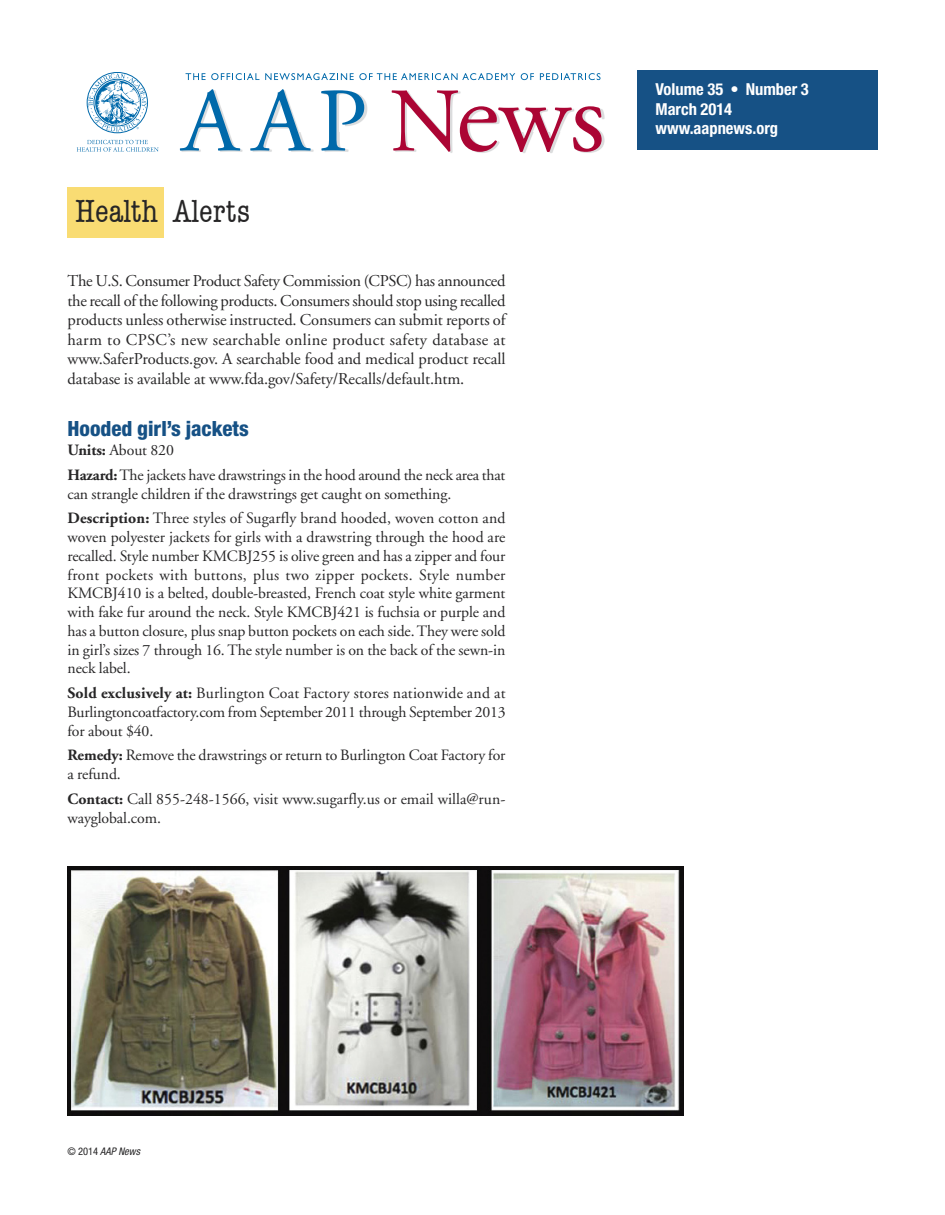
<style>
.page{position:relative;width:945px;height:1215px;background:#fff}
.page>*{position:absolute;margin:0;border:0;box-sizing:border-box;transform-origin:0 0}
.t1{font:condensed 33px "American Typewriter";color:#272627}
.t2{font:800 condensed 21px "Helvetica Neue";color:#165185}
.t3{font:16.5px/19.5px "Adobe Garamond";letter-spacing:-.005em;color:#272627;text-align:justify}
.t4{font:700 condensed 16.5px/19.5px "Helvetica Neue";color:#fff}
.t5{font:15.75px/18.8px "Adobe Garamond";letter-spacing:-.005em;color:#272627}
.t6{font:italic condensed 10.5px "Helvetica Neue";color:#272627}
.s1{font-weight:700}
.s2{font-style:normal}
</style>
<div class="page">
<img style="left:179px;top:73px;width:426px;height:80px">
<svg style="left:180px;top:89px;width:61px;height:62px"></svg>
<svg style="left:250px;top:89px;width:61px;height:62px"></svg>
<svg style="left:321px;top:90px;width:43px;height:61px"></svg>
<svg style="left:391px;top:90px;width:211px;height:62px"></svg>
<svg style="left:186px;top:73px;width:73px;height:7px"></svg>
<svg style="left:265px;top:73px;width:250px;height:7px"></svg>
<svg style="left:521px;top:73px;width:13px;height:7px"></svg>
<svg style="left:540px;top:73px;width:61px;height:7px"></svg>
<svg style="left:77px;top:140px;width:82px;height:12px"></svg>
<svg style="left:88px;top:73px;width:59px;height:59px"></svg>
<div style="left:638px;top:70px;width:240px;height:80px;background:#165185"></div>
<div style="left:68px;top:188px;width:96px;height:50px;background:#f9dc73"></div>
<img style="left:68px;top:866px;width:616px;height:250px">
<h1 class="t1" style="left:75px;top:193px;width:177px">Health Alerts</h1>
<p class="t3" style="left:68px;top:273px;width:440px">The U.S. Consumer Product Safety Commission (CPSC) has announced the recall of the following products. Consumers should stop using recalled products unless otherwise instructed. Consumers can submit reports of harm to CPSC’s new searchable online product safety database at www.SaferProducts.gov. A searchable food and medical product recall database is available at www.fda.gov/Safety/Recalls/default.htm.</p>
<h2 class="t2" style="left:68px;top:421px;width:183px">Hooded girl’s jackets</h2>
<p class="t5" style="left:68px;top:439px;width:439px;line-height:24.8px"><span class="s1">Units:</span> About 820<br><span class="s1">Hazard:</span>The jackets have drawstrings in the hood around the neck area that</p>
<p class="t5" style="left:68px;top:483px;width:440px;line-height:24.8px">can strangle children if the drawstrings get caught on something.<br><span class="s1">Description:</span> Three styles of Sugarfly brand hooded, woven cotton and</p>
<p class="t5" style="left:68px;top:529px;width:440px;text-align:justify">woven polyester jackets for girls with a drawstring through the hood are recalled. Style number KMCBJ255 is olive green and has a zipper and four front pockets with buttons, plus two zipper pockets. Style number KMCBJ410 is a belted, double-breasted, French coat style white garment with fake fur around the neck. Style KMCBJ421 is fuchsia or purple and has a button closure, plus snap button pockets on each side. They were sold in girl’s sizes 7 through 16. The style number is on the back of the sewn-in neck label.</p>
<p class="t5" style="left:68px;top:685px;width:440px;text-align:justify"><span class="s1">Sold exclusively at:</span> Burlington Coat Factory stores nationwide and at Burlingtoncoatfactory.com from September 2011 through September 2013 for about $40.</p>
<p class="t5" style="left:68px;top:747px;width:440px"><span class="s1">Remedy:</span> Remove the drawstrings or return to Burlington Coat Factory for a refund.</p>
<p class="t5" style="left:68px;top:791px;width:439px"><span class="s1">Contact:</span> Call 855-248-1566, visit www.sugarfly.us or email willa@run&shy;wayglobal.com.</p>
<p class="t6" style="left:68px;top:1147px;width:76px"><span class="s2">© 2014</span> AAP News</p>
<p class="t4" style="left:656px;top:81px;width:155px">Volume 35 • Number 3<br>March 2014 www.aapnews.org</p>
</div>
